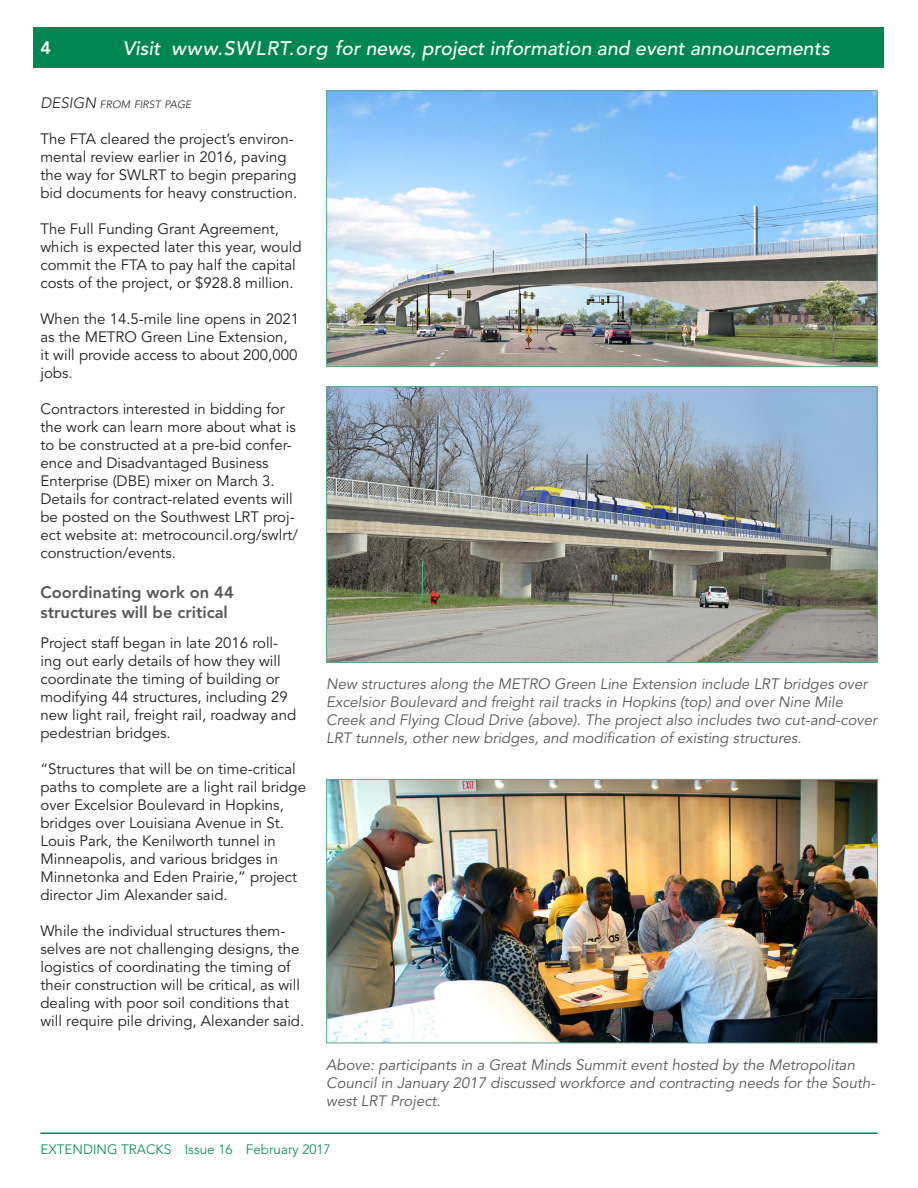
<style>
.page{position:relative;width:918px;height:1188px;background:#fff}
.page>*{position:absolute;margin:0;border:0;box-sizing:border-box;transform-origin:0 0}
.t1{font:italic 500 19.5px "Avenir LT Std";color:#fff}
.t2{font:800 18px "Avenir LT Std";color:#fff}
.Sub_3_-_11pt{font:800 16.5px/19.8px "Avenir LT Std";color:#57585a}
.Text_Paragraph{font:15px/18px "Avenir LT Std";color:#231f20}
.t3{font:italic 15px/18px "Avenir LT Std";color:#57585a}
.t4{font:300 13.5px "Avenir LT Std";color:#008751}
.t5{font:italic 300 10.5px "Avenir LT Std";color:#231f20}
.s1{font-size:15px}
</style>
<div class="page">
<div style="left:34px;top:27px;width:850px;height:41px;background:#008751"></div>
<hr style="left:40px;top:1132px;width:838px;height:2px;background:#008751">
<img style="left:328px;top:781px;width:548px;height:260px">
<div style="left:326px;top:779px;width:552px;height:264px;border:1px solid #5a8"></div>
<img style="left:328px;top:388px;width:548px;height:273px">
<div style="left:326px;top:386px;width:552px;height:277px;border:1px solid #5a8"></div>
<img style="left:328px;top:92px;width:548px;height:273px">
<div style="left:326px;top:90px;width:552px;height:277px;border:1px solid #5a8"></div>
<p class="t2" style="left:40px;top:37px;width:12px">4</p>
<h1 class="t1" style="left:123px;top:37px;width:708px">Visit www.SWLRT.org for news, project information and event announcements</h1>
<p class="t5" style="left:40px;top:98px;width:152px"><span class="s1">DESIGN</span> FROM FIRST PAGE</p>
<p class="Text_Paragraph" style="left:40px;top:130px;width:258px">The FTA cleared the project’s environ&shy;mental review earlier in 2016, paving the way for SWLRT to begin preparing bid documents for heavy construction.</p>
<p class="Text_Paragraph" style="left:40px;top:220px;width:263px">The Full Funding Grant Agreement, which is expected later this year, would commit the FTA to pay half the capital costs of the project, or $928.8 million.</p>
<p class="Text_Paragraph" style="left:40px;top:310px;width:260px">When the 14.5-mile line opens in 2021 as the METRO Green Line Extension, it will provide access to about 200,000 jobs.</p>
<p class="Text_Paragraph" style="left:40px;top:400px;width:259px">Contractors interested in bidding for the work can learn more about what is to be constructed at a pre-bid confer&shy;ence and Disadvantaged Business Enterprise (DBE) mixer on March 3.<br>Details for contract-related events will be posted on the Southwest LRT proj&shy;ect website at: metrocouncil.org/swlrt/ construction/events.</p>
<h3 class="Sub_3_-_11pt" style="left:40px;top:582px;width:195px">Coordinating work on 44 structures will be critical</h3>
<p class="Text_Paragraph" style="left:40px;top:634px;width:257px">Project staff began in late 2016 roll&shy;ing out early details of how they will coordinate the timing of building or modifying 44 structures, including 29 new light rail, freight rail, roadway and pedestrian bridges.</p>
<p class="Text_Paragraph" style="left:40px;top:760px;width:267px">“Structures that will be on time-critical paths to complete are a light rail bridge over Excelsior Boulevard in Hopkins, bridges over Louisiana Avenue in St.<br>Louis Park, the Kenilworth tunnel in Minneapolis, and various bridges in Minnetonka and Eden Prairie,” project director Jim Alexander said.</p>
<p class="Text_Paragraph" style="left:40px;top:922px;width:265px">While the individual structures them&shy;selves are not challenging designs, the logistics of coordinating the timing of their construction will be critical, as will dealing with poor soil conditions that will require pile driving, Alexander said.</p>
<p class="t3" style="left:326px;top:676px;width:552px">New structures along the METRO Green Line Extension include LRT bridges over Excelsior Boulevard and freight rail tracks in Hopkins (top) and over Nine Mile Creek and Flying Cloud Drive (above). The project also includes two cut-and-cover LRT tunnels, other new bridges, and modification of existing structures.</p>
<p class="t3" style="left:326px;top:1056px;width:551px">Above: participants in a Great Minds Summit event hosted by the Metropolitan<br>Council in January 2017 discussed workforce and contracting needs for the South&shy;west LRT Project.</p>
<p class="t4" style="left:40px;top:1142px;width:291px">EXTENDING TRACKS Issue 16 February 2017</p>
</div>
